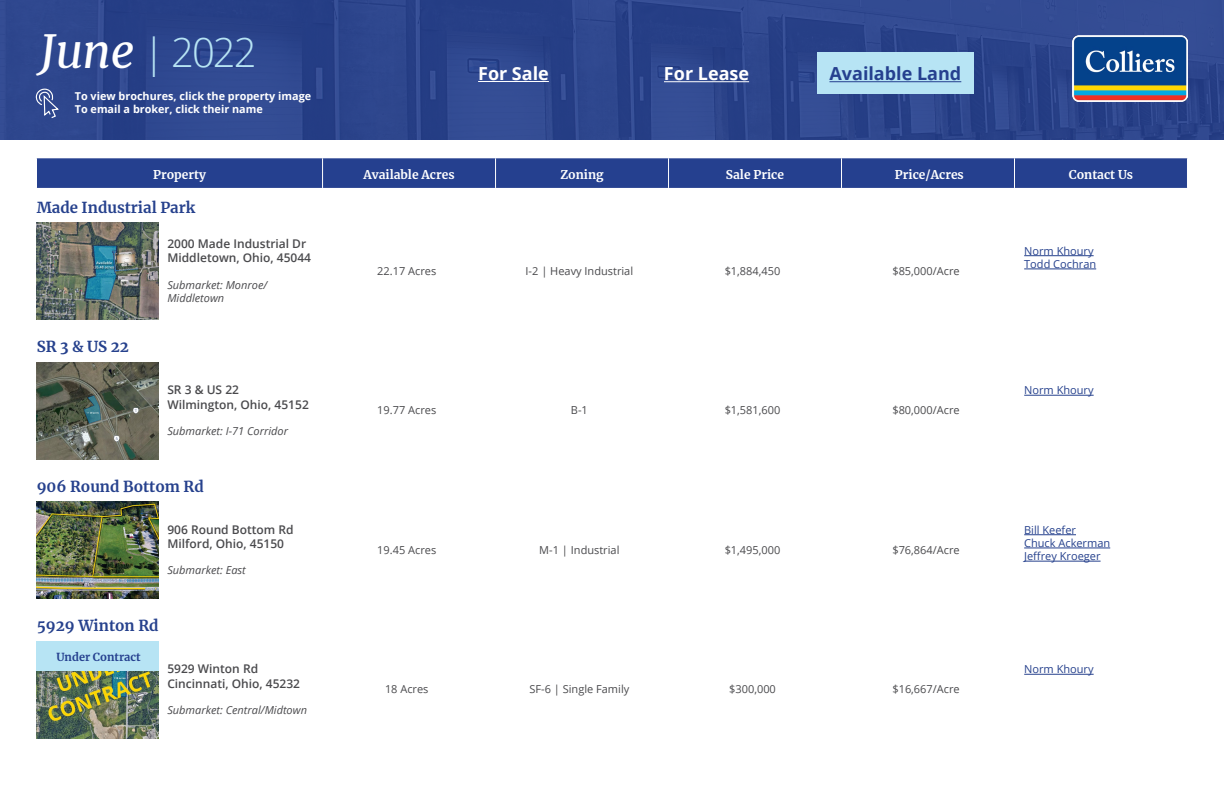
<style>
.page{position:relative;width:1224px;height:792px;background:#fff}
.page>*{position:absolute;margin:0;border:0;box-sizing:border-box;transform-origin:0 0}
.t1{font:300 40px "Open Sans";color:#b7e4f4}
.t2{font:700 18px "Open Sans";color:#fff}
.t3{font:700 18px "Open Sans";color:#25408f}
.t4{font:700 15px "Merriweather";color:#26418d}
.t5{font:600 12px/14.4px "Open Sans";color:#4a4a4d}
.t6{font:700 12px "Merriweather";color:#fff}
.t7{font:11px "Open Sans";color:#4a4a4d}
.t8{font:italic 11px/13.2px "Open Sans";color:#4a4a4d}
.t9{font:11px/13.2px "Open Sans";color:#26418d}
.t10{font:700 11px "Merriweather";color:#25408f}
.t11{font:700 10.8px/13px "Open Sans";color:#fff}
.s1{font-family:"Merriweather";font-weight:400;font-style:italic;font-size:46px;color:#fff}
</style>
<div class="page">
<div style="left:37px;top:158px;width:1150px;height:30px;background:#25408f"></div>
<hr style="left:322px;top:158px;width:1px;height:30px;background:#fff">
<hr style="left:495px;top:158px;width:1px;height:30px;background:#fff">
<hr style="left:668px;top:158px;width:1px;height:30px;background:#fff">
<hr style="left:841px;top:158px;width:1px;height:30px;background:#fff">
<hr style="left:1014px;top:158px;width:1px;height:30px;background:#fff">
<div style="left:0;top:0;width:1224px;height:140px;background:#2d468d"></div>
<div style="left:817px;top:52px;width:156px;height:42px;background:#b7e4f4"></div>
<img style="left:1073px;top:36px;width:115px;height:65px">
<hr style="left:478px;top:81px;width:71px;height:1px;background:#fff">
<hr style="left:664px;top:81px;width:85px;height:1px;background:#fff">
<hr style="left:829px;top:81px;width:132px;height:1px;background:#25408f">
<svg style="left:35px;top:88px;width:24px;height:30px"></svg>
<img style="left:36px;top:223px;width:122px;height:97px">
<hr style="left:1024px;top:255px;width:70px;height:1px;background:#26418d">
<hr style="left:1024px;top:269px;width:72px;height:1px;background:#26418d">
<img style="left:36px;top:362px;width:122px;height:97px">
<hr style="left:1024px;top:395px;width:70px;height:1px;background:#26418d">
<img style="left:36px;top:502px;width:122px;height:97px">
<hr style="left:1024px;top:534px;width:52px;height:1px;background:#26418d">
<hr style="left:1024px;top:548px;width:86px;height:1px;background:#26418d">
<hr style="left:1024px;top:561px;width:77px;height:1px;background:#26418d">
<img style="left:36px;top:671px;width:122px;height:67px">
<div style="left:36px;top:641px;width:122px;height:30px;background:#b7e4f4"></div>
<hr style="left:1024px;top:674px;width:70px;height:1px;background:#26418d">
<h1 class="t1" style="left:40px;top:25px;width:218px"><span class="s1">June</span> | 2022</h1>
<p class="t11" style="left:75px;top:89px;width:238px">To view brochures, click the property image<br>To email a broker, click their name</p>
<h2 class="t2" style="left:478px;top:61px;width:72px">For Sale</h2>
<h2 class="t2" style="left:664px;top:61px;width:87px">For Lease</h2>
<h2 class="t3" style="left:829px;top:61px;width:133px">Available Land</h2>
<p class="t6" style="left:153px;top:166px;width:54px">Property</p>
<p class="t6" style="left:363px;top:166px;width:93px">Available Acres</p>
<p class="t6" style="left:560px;top:166px;width:45px">Zoning</p>
<p class="t6" style="left:726px;top:166px;width:60px">Sale Price</p>
<p class="t6" style="left:895px;top:166px;width:70px">Price/Acres</p>
<p class="t6" style="left:1069px;top:166px;width:66px">Contact Us</p>
<h3 class="t4" style="left:37px;top:197px;width:160px">Made Industrial Park</h3>
<p class="t5" style="left:167px;top:236px;width:145px">2000 Made Industrial Dr<br>Middletown, Ohio, 45044</p>
<p class="t8" style="left:167px;top:278px;width:101px">Submarket: Monroe/<br>Middletown</p>
<h3 class="t4" style="left:37px;top:336px;width:94px">SR 3 &amp; US 22</h3>
<p class="t5" style="left:167px;top:382px;width:143px">SR 3 &amp; US 22<br>Wilmington, Ohio, 45152</p>
<p class="t8" style="left:167px;top:424px;width:122px">Submarket: I-71 Corridor</p>
<h3 class="t4" style="left:37px;top:476px;width:169px">906 Round Bottom Rd</h3>
<p class="t5" style="left:167px;top:522px;width:128px">906 Round Bottom Rd<br>Milford, Ohio, 45150</p>
<p class="t8" style="left:167px;top:564px;width:80px">Submarket: East</p>
<h3 class="t4" style="left:37px;top:615px;width:123px">5929 Winton Rd</h3>
<p class="t10" style="left:56px;top:650px;width:86px">Under Contract</p>
<p class="t5" style="left:167px;top:661px;width:134px">5929 Winton Rd<br>Cincinnati, Ohio, 45232</p>
<p class="t8" style="left:167px;top:703px;width:141px">Submarket: Central/Midtown</p>
<p class="t7" style="left:377px;top:263px;width:61px">22.17 Acres</p>
<p class="t7" style="left:526px;top:263px;width:109px">I-2 | Heavy Industrial</p>
<p class="t7" style="left:725px;top:263px;width:57px">$1,884,450</p>
<p class="t7" style="left:892px;top:263px;width:69px">$85,000/Acre</p>
<p class="t7" style="left:377px;top:403px;width:61px">19.77 Acres</p>
<p class="t7" style="left:571px;top:403px;width:18px">B-1</p>
<p class="t7" style="left:725px;top:403px;width:57px">$1,581,600</p>
<p class="t7" style="left:892px;top:403px;width:69px">$80,000/Acre</p>
<p class="t7" style="left:377px;top:542px;width:61px">19.45 Acres</p>
<p class="t7" style="left:539px;top:542px;width:82px">M-1 | Industrial</p>
<p class="t7" style="left:725px;top:542px;width:57px">$1,495,000</p>
<p class="t7" style="left:892px;top:542px;width:69px">$76,864/Acre</p>
<p class="t7" style="left:385px;top:682px;width:45px">18 Acres</p>
<p class="t7" style="left:529px;top:682px;width:101px">SF-6 | Single Family</p>
<p class="t7" style="left:729px;top:682px;width:48px">$300,000</p>
<p class="t7" style="left:892px;top:682px;width:69px">$16,667/Acre</p>
<p class="t9" style="left:1024px;top:244px;width:74px">Norm Khoury<br>Todd Cochran</p>
<p class="t9" style="left:1024px;top:384px;width:71px">Norm Khoury</p>
<p class="t9" style="left:1024px;top:523px;width:88px">Bill Keefer<br>Chuck Ackerman<br>Jeffrey Kroeger</p>
<p class="t9" style="left:1024px;top:663px;width:71px">Norm Khoury</p>
</div>
